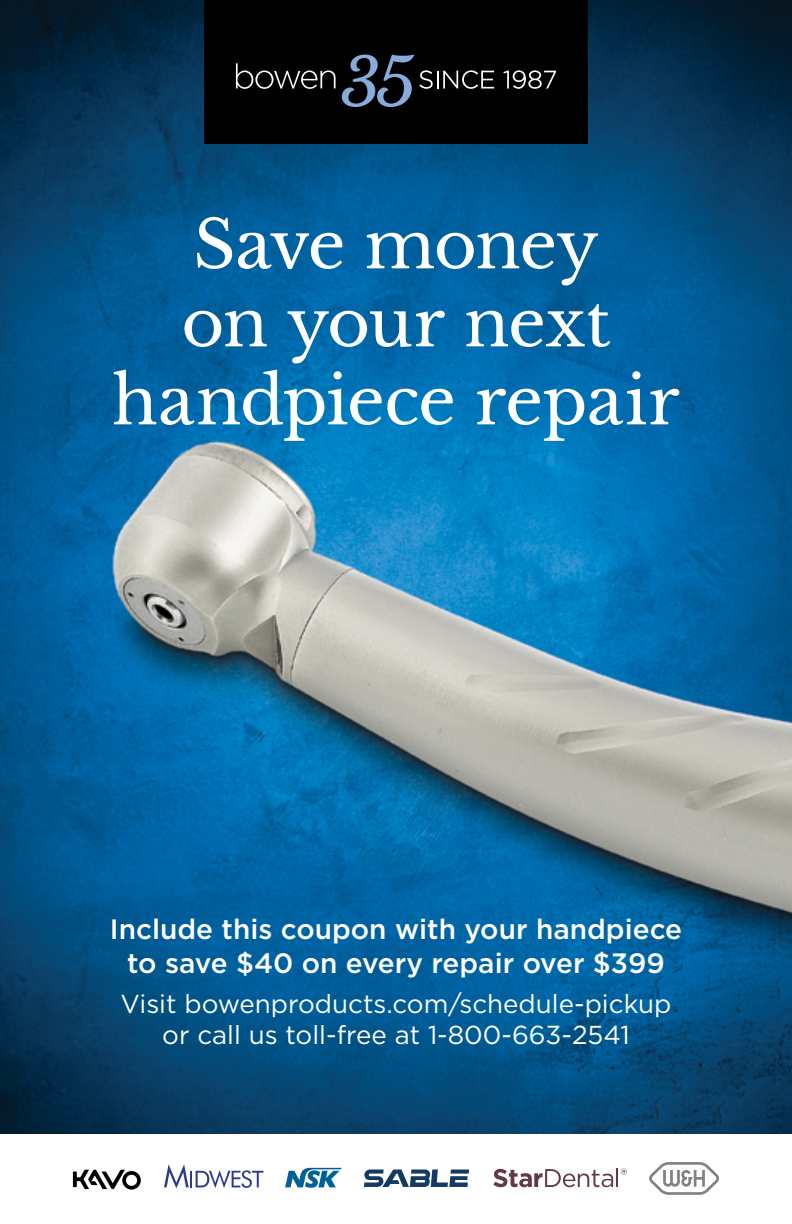
<style>
.page{position:relative;width:792px;height:1224px;background:#fff}
.page>*{position:absolute;margin:0;border:0;box-sizing:border-box;transform-origin:0 0}
.t1{font:66px/78px "Libre Baskerville";letter-spacing:-.02em;color:#fff;text-align:center}
.Body_text{font:500 28px/33.6px "Gotham";color:#fff;text-align:center}
.Body_text-2{font:26px/31.2px "Gotham";color:#fff;text-align:center}
</style>
<div class="page">
<img style="left:0;top:0;width:792px;height:1134px">
<svg style="left:73px;top:1170px;width:68px;height:20px"></svg>
<svg style="left:285px;top:1168px;width:57px;height:20px"></svg>
<svg style="left:493px;top:1168px;width:134px;height:19px"></svg>
<svg style="left:649px;top:1162px;width:70px;height:33px"></svg>
<svg style="left:364px;top:1170px;width:105px;height:17px"></svg>
<svg style="left:164px;top:1164px;width:99px;height:24px"></svg>
<div style="left:204px;top:0;width:384px;height:144px;background:#000"></div>
<svg style="left:236px;top:63px;width:100px;height:26px"></svg>
<svg style="left:342px;top:54px;width:152px;height:53px"></svg>
<svg style="left:503px;top:70px;width:53px;height:19px"></svg>
<p class="t1" style="left:112px;top:206px;width:569px">Save money<br>on your next handpiece repair</p>
<p class="Body_text" style="left:110px;top:912px;width:574px">Include this coupon with your handpiece to save $40 on every repair over $399</p>
<p class="Body_text-2" style="left:121px;top:987px;width:552px">Visit bowenproducts.com/schedule-pickup or call us toll-free at 1-800-663-2541</p>
</div>
